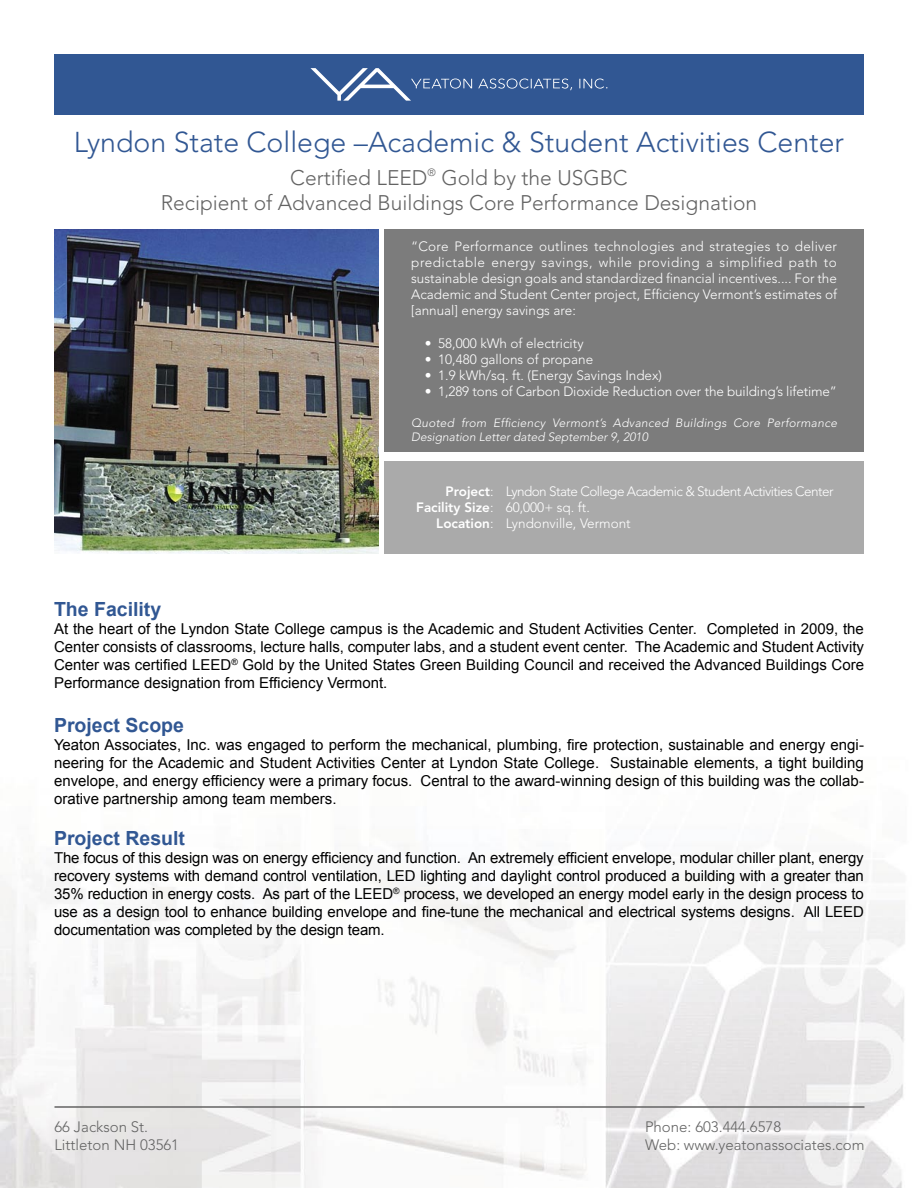
<style>
.page{position:relative;width:918px;height:1188px;background:#fff}
.page>*{position:absolute;margin:0;border:0;box-sizing:border-box;transform-origin:0 0}
.t1{font:300 28.5px "Avenir";color:#315793}
.t2{font:300 21px "Avenir";color:#636363}
.t3{font:700 19.5px "Arial";color:#315793}
.t4{font:15px/18px "Arial";color:#000;text-align:justify}
.t5{font:300 15px "Avenir";color:#636363}
.t6{font:300 13.5px/16.2px "Avenir";color:#fff;text-align:justify}
.t7{font:300 13.5px "Avenir";letter-spacing:-.04em;color:#fff}
.t8{font:italic 300 12px/14.4px "Avenir";letter-spacing:.02em;color:#fff}
.s1{font-weight:800}
</style>
<div class="page">
<img style="left:0;top:229px;width:905px;height:959px">
<hr style="left:54px;top:1106px;width:810px;height:2px;background:#636363">
<div style="left:54px;top:54px;width:810px;height:61px;background:#315793"></div>
<svg style="left:310px;top:68px;width:162px;height:33px"></svg>
<svg style="left:478px;top:79px;width:94px;height:11px"></svg>
<svg style="left:579px;top:79px;width:29px;height:10px"></svg>
<div style="left:384px;top:461px;width:480px;height:92px;background:#aaa"></div>
<img style="left:54px;top:230px;width:324px;height:324px">
<div style="left:384px;top:229px;width:480px;height:223px;background:#7c7c7c"></div>
<p class="t1" style="left:74px;top:125px;width:772px">Lyndon State College –Academic &amp; Student Activities Center</p>
<p class="t2" style="left:290px;top:165px;width:339px">Certified LEED<sup>®</sup> Gold by the USGBC</p>
<p class="t2" style="left:161px;top:190px;width:598px">Recipient of Advanced Buildings Core Performance Designation</p>
<p class="t6" style="left:411px;top:238px;width:427px">“Core Performance outlines technologies and strategies to deliver predictable energy savings, while providing a simplified path to sustainable design goals and standardized financial incentives.... For the Academic and Student Center project, Efficiency Vermont’s estimates of [annual] energy savings are:</p>
<p class="t6" style="left:425px;top:335px;width:160px">• 58,000 kWh of electricity</p>
<p class="t6" style="left:425px;top:351px;width:170px">• 10,480 gallons of propane</p>
<p class="t6" style="left:425px;top:367px;width:239px">• 1.9 kWh/sq. ft. (Energy Savings Index)</p>
<p class="t6" style="left:425px;top:384px;width:414px">• 1,289 tons of Carbon Dioxide Reduction over the building’s lifetime”</p>
<p class="t8" style="left:411px;top:416px;width:427px">Quoted from Efficiency Vermont’s Advanced Buildings Core Performance<br>Designation Letter dated September 9, 2010</p>
<p class="t7" style="left:446px;top:483px;width:390px"><span class="s1">Project</span>: Lyndon State College Academic &amp; Student Activities Center</p>
<p class="t6" style="left:416px;top:499px;width:175px"><span class="s1">Facility Size</span>: 60,000+ sq. ft.</p>
<p class="t6" style="left:436px;top:516px;width:196px"><span class="s1">Location</span>: Lyndonville, Vermont</p>
<p class="t3" style="left:54px;top:599px;width:109px">The Facility</p>
<p class="t4" style="left:54px;top:620px;width:812px">At the heart of the Lyndon State College campus is the Academic and Student Activities Center. Completed in 2009, the Center consists of classrooms, lecture halls, computer labs, and a student event center. The Academic and Student Activity Center was certified LEED<sup>®</sup> Gold by the United States Green Building Council and received the Advanced Buildings Core Performance designation from Efficiency Vermont.</p>
<p class="t3" style="left:54px;top:714px;width:132px">Project Scope</p>
<p class="t4" style="left:54px;top:735px;width:811px">Yeaton Associates, Inc. was engaged to perform the mechanical, plumbing, fire protection, sustainable and energy engi&shy;neering for the Academic and Student Activities Center at Lyndon State College. Sustainable elements, a tight building envelope, and energy efficiency were a primary focus. Central to the award-winning design of this building was the collab&shy;orative partnership among team members.</p>
<p class="t3" style="left:54px;top:827px;width:133px">Project Result</p>
<p class="t4" style="left:54px;top:849px;width:811px">The focus of this design was on energy efficiency and function. An extremely efficient envelope, modular chiller plant, energy recovery systems with demand control ventilation, LED lighting and daylight control produced a building with a greater than 35% reduction in energy costs. As part of the LEED<sup>®</sup> process, we developed an energy model early in the design process to use as a design tool to enhance building envelope and fine-tune the mechanical and electrical systems designs. All LEED documentation was completed by the design team.</p>
<p class="t5" style="left:54px;top:1118px;width:95px">66 Jackson St.</p>
<p class="t5" style="left:54px;top:1136px;width:126px">Littleton NH 03561</p>
<p class="t5" style="left:645px;top:1118px;width:138px">Phone: 603.444.6578</p>
<p class="t5" style="left:645px;top:1136px;width:221px">Web: www.yeatonassociates.com</p>
</div>
